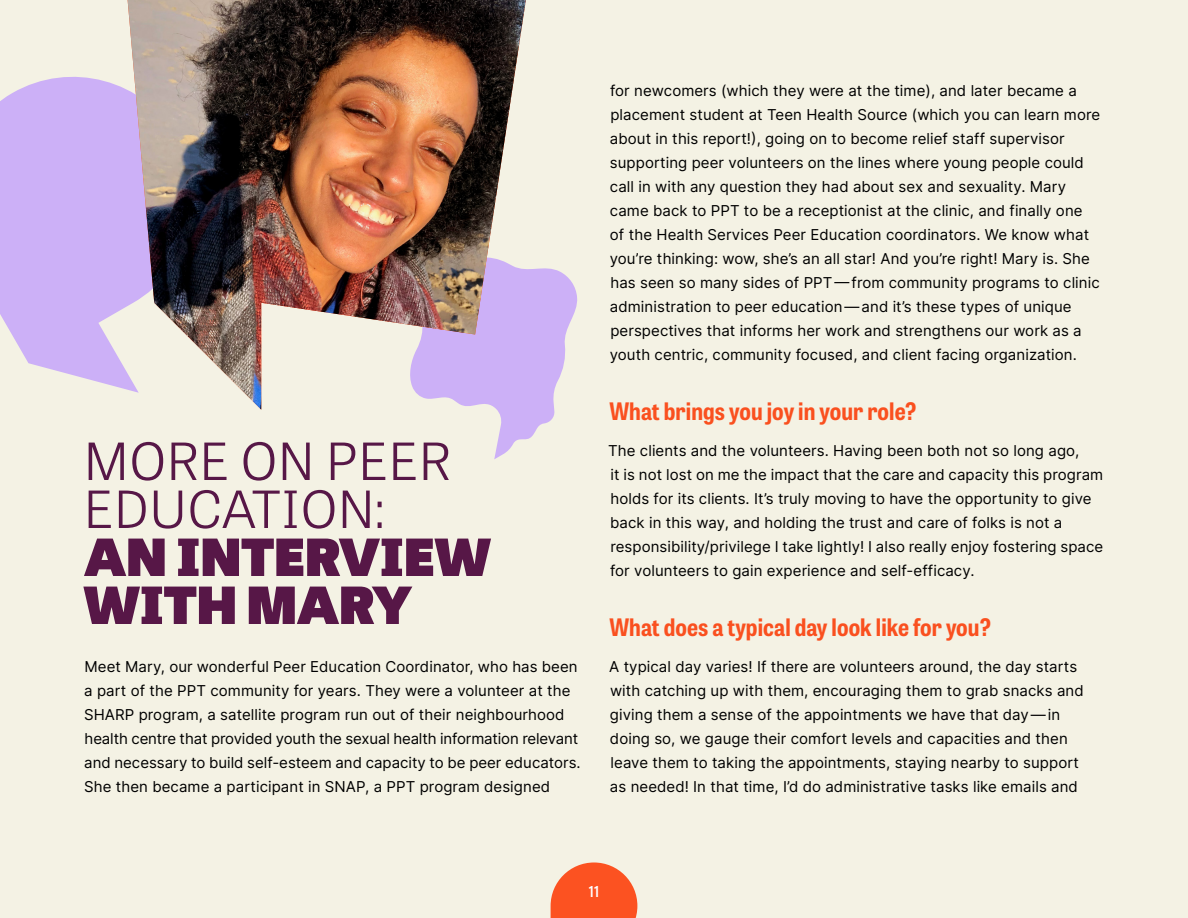
<style>
.page{position:relative;width:1188px;height:918px;background:#f4f2e4}
.page>*{position:absolute;margin:0;border:0;box-sizing:border-box;transform-origin:0 0}
.t1{font:300 51px/48px "Tablet Gothic Wide";letter-spacing:.01em;color:#571747}
.t2{font:700 semi-condensed 24px "Tablet Gothic";letter-spacing:.005em;color:#fa501f}
.t3{font:15px/24px "Inter";letter-spacing:.005em;color:#000}
.t4{font:600 semi-condensed 15px "Tablet Gothic";color:#fff}
.s1{font-weight:800}
</style>
<div class="page">
<svg style="left:0;top:76px;width:128px;height:314px;background:#d0b7f4"></svg>
<svg style="left:494px;top:268px;width:84px;height:191px"></svg>
<img style="left:128px;top:0;width:398px;height:410px">
<svg style="left:551px;top:863px;width:86px;height:55px;background:#fa6b3f"></svg>
<h2 class="t1" style="left:84px;top:434px;width:408px">MORE ON PEER<br>EDUCATION:<br><span class="s1">AN INTERVIEW<br>WITH MARY</span></h2>
<p class="t3" style="left:84px;top:654px;width:498px">Meet Mary, our wonderful Peer Education Coordinator, who has been a part of the PPT community for years. They were a volunteer at the SHARP program, a satellite program run out of their neighbourhood health centre that provided youth the sexual health information relevant and necessary to build self-esteem and capacity to be peer educators.<br>She then became a participant in SNAP, a PPT program designed</p>
<p class="t3" style="left:610px;top:78px;width:492px">for newcomers (which they were at the time), and later became a placement student at Teen Health Source (which you can learn more about in this report!), going on to become relief staff supervisor supporting peer volunteers on the lines where young people could call in with any question they had about sex and sexuality. Mary came back to PPT to be a receptionist at the clinic, and finally one of the Health Services Peer Education coordinators. We know what you’re thinking: wow, she’s an all star! And you’re right! Mary is. She has seen so many sides of PPT—from community programs to clinic administration to peer education—and it’s these types of unique perspectives that informs her work and strengthens our work as a youth centric, community focused, and client facing organization.</p>
<h3 class="t2" style="left:609px;top:393px;width:309px">What brings you joy in your role?</h3>
<p class="t3" style="left:608px;top:438px;width:497px">The clients and the volunteers. Having been both not so long ago,<br>it is not lost on me the impact that the care and capacity this program holds for its clients. It’s truly moving to have the opportunity to give back in this way, and holding the trust and care of folks is not a responsibility/privilege I take lightly! I also really enjoy fostering space for volunteers to gain experience and self-efficacy.</p>
<h3 class="t2" style="left:609px;top:609px;width:383px">What does a typical day look like for you?</h3>
<p class="t3" style="left:609px;top:654px;width:476px">A typical day varies! If there are volunteers around, the day starts with catching up with them, encouraging them to grab snacks and giving them a sense of the appointments we have that day—in doing so, we gauge their comfort levels and capacities and then leave them to taking the appointments, staying nearby to support as needed! In that time, I’d do administrative tasks like emails and</p>
<p class="t4" style="left:589px;top:880px;width:12px">11</p>
</div>
